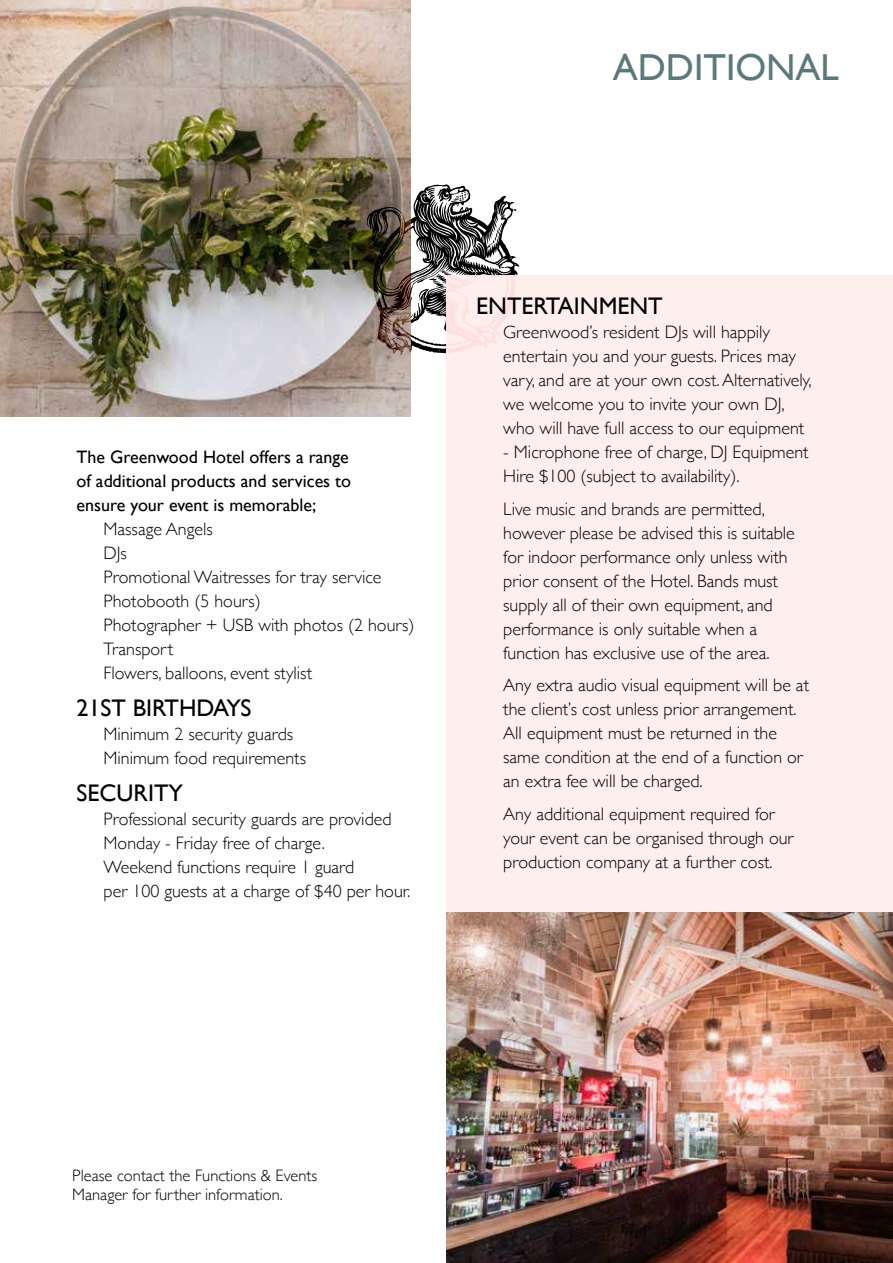
<style>
.page{position:relative;width:893px;height:1263px;background:#fff}
.page>*{position:absolute;margin:0;border:0;box-sizing:border-box;transform-origin:0 0}
.t1{font:37.5px "Gill Sans";color:#5b797b}
.t2{font:24px "Gill Sans";color:#000}
.t3{font:300 18px/24px "Gill Sans";color:#000}
.t4{font:18px/24px "Gill Sans";color:#000}
.t5{font:300 16.5px/19.8px "Gill Sans";color:#000}
</style>
<div class="page">
<img style="left:0;top:0;width:410px;height:417px">
<img style="left:446px;top:912px;width:447px;height:351px">
<div style="left:446px;top:276px;width:447px;height:636px;background:#feefed"></div>
<svg style="left:367px;top:184px;width:152px;height:171px"></svg>
<h1 class="t1" style="left:613px;top:45px;width:228px">ADDITIONAL</h1>
<p class="t4" style="left:77px;top:445px;width:276px">The Greenwood Hotel offers a range of additional products and services to ensure your event is memorable;</p>
<p class="t3" style="left:104px;top:516px;width:313px">Massage Angels<br>DJs<br>Promotional Waitresses for tray service<br>Photobooth (5 hours)<br>Photographer + USB with photos (2 hours)<br>Transport<br>Flowers, balloons, event stylist</p>
<h2 class="t2" style="left:77px;top:694px;width:177px">21ST BIRTHDAYS</h2>
<p class="t3" style="left:104px;top:721px;width:204px">Minimum 2 security guards<br>Minimum food requirements</p>
<h2 class="t2" style="left:77px;top:778px;width:108px">SECURITY</h2>
<p class="t3" style="left:104px;top:806px;width:308px">Professional security guards are provided Monday - Friday free of charge.<br>Weekend functions require 1 guard<br>per 100 guests at a charge of $40 per hour.</p>
<h2 class="t2" style="left:476px;top:292px;width:188px">ENTERTAINMENT</h2>
<p class="t3" style="left:503px;top:319px;width:310px">Greenwood’s resident DJs will happily entertain you and your guests. Prices may vary, and are at your own cost. Alternatively, we welcome you to invite your own DJ, who will have full access to our equipment</p>
<p class="t3" style="left:503px;top:439px;width:307px">- Microphone free of charge, DJ Equipment<br>Hire $100 (subject to availability).</p>
<p class="t3" style="left:503px;top:496px;width:293px">Live music and brands are permitted, however please be advised this is suitable for indoor performance only unless with prior consent of the Hotel. Bands must supply all of their own equipment, and performance is only suitable when a function has exclusive use of the area.</p>
<p class="t3" style="left:503px;top:672px;width:307px">Any extra audio visual equipment will be at the client’s cost unless prior arrangement.<br>All equipment must be returned in the same condition at the end of a function or an extra fee will be charged.</p>
<p class="t3" style="left:503px;top:801px;width:292px">Any additional equipment required for your event can be organised through our production company at a further cost.</p>
<p class="t5" style="left:72px;top:1164px;width:246px">Please contact the Functions &amp; Events<br>Manager for further information.</p>
</div>
